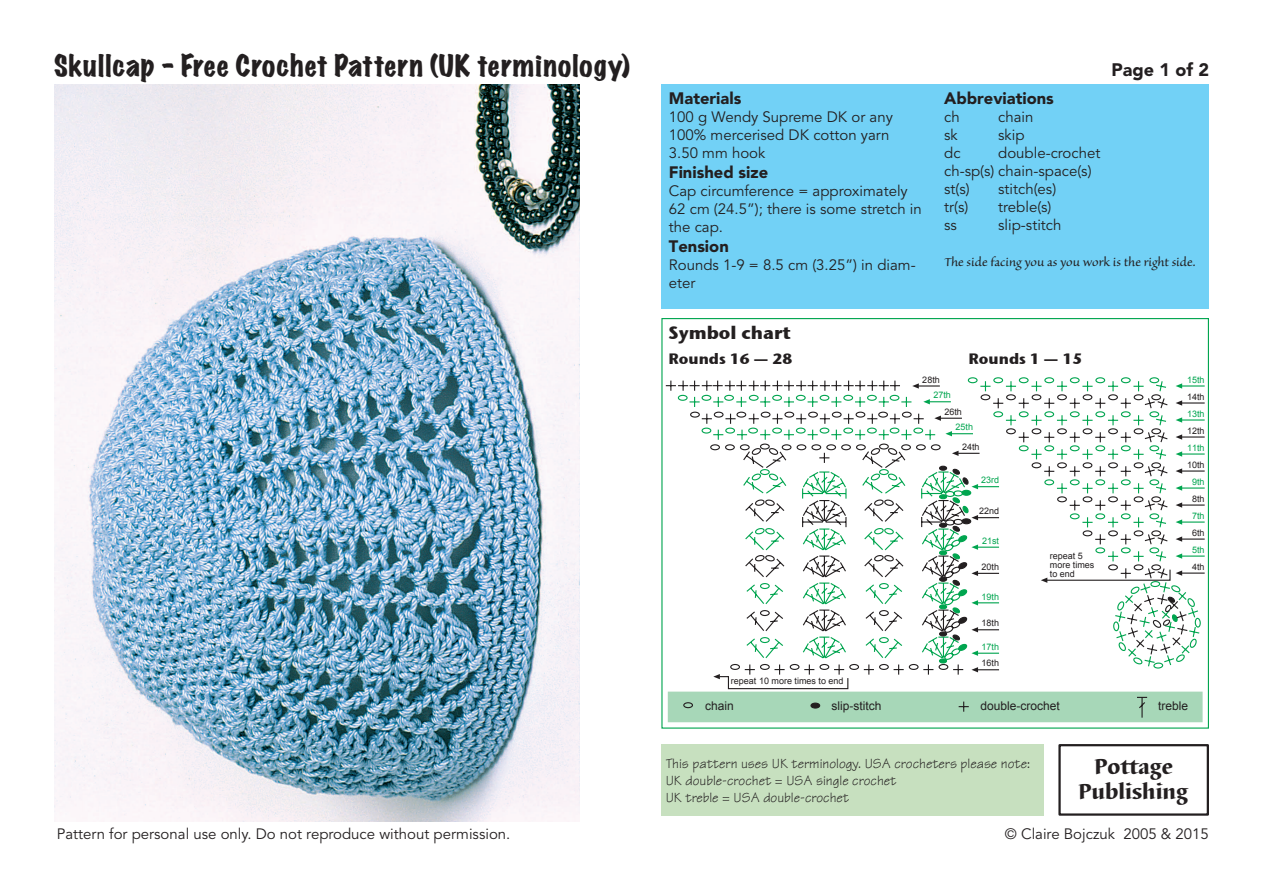
<style>
.page{position:relative;width:1263px;height:893px;background:#fff}
.page>*{position:absolute;margin:0;border:0;box-sizing:border-box;transform-origin:0 0}
.t1{font:expanded 27px "Marker Felt";letter-spacing:.035em;color:#231f20}
.t2{font:22.5px/24.9px "Barbedor Hea";color:#231f20;text-align:center}
.t3{font:700 18px "Stone Sans ITC";color:#231f20}
.t4{font:900 18px "Avenir LT Std";color:#231f20}
.t5{font:900 16.5px "Avenir LT Std";color:#231f20}
.t6{font:15px/18px "Avenir LT Std";color:#231f20}
.t7{font:15px "Sanvito Pro";color:#231f20}
.t8{font:700 15px "Stone Sans ITC";color:#231f20}
.Materials_not_bullet{font:14.25px "Tekton";color:#231f20}
.t9{font:12px "Arial";color:#231f20}
.t10{font:9px/9px "Arial";color:#231f20}
.t11{font:9px/19.6px "Arial";color:#00a54f}
.s1{color:#231f20}
</style>
<div class="page">
<img style="left:54px;top:84px;width:525px;height:737px">
<div style="left:668px;top:692px;width:534px;height:30px;background:#a7d7b8"></div>
<div style="left:683px;top:702px;width:10px;height:6px;border:1px solid #231f20;border-radius:50%"></div>
<div style="left:811px;top:703px;width:9px;height:5px;background:#231f20;border-radius:50%"></div>
<div style="left:810px;top:703px;width:10px;height:6px;border:1px solid #231f20;border-radius:50%"></div>
<svg style="left:959px;top:702px;width:10px;height:10px"></svg>
<svg style="left:1137px;top:696px;width:11px;height:22px"></svg>
<svg style="left:666px;top:377px;width:539px;height:313px"></svg>
<div style="left:661px;top:84px;width:548px;height:224px;background:#72d1f6"></div>
<div style="left:661px;top:744px;width:383px;height:72px;background:#c7e0bf"></div>
<div style="left:1058px;top:744px;width:151px;height:72px;border:2px solid #231f20"></div>
<p class="t1" style="left:54px;top:44px;width:578px">Skullcap - Free Crochet Pattern (UK terminology)</p>
<p class="t4" style="left:1111px;top:58px;width:99px">Page 1 of 2</p>
<p class="t5" style="left:669px;top:88px;width:74px">Materials</p>
<p class="t6" style="left:669px;top:108px;width:225px">100 g Wendy Supreme DK or any<br>100% mercerised DK cotton yarn</p>
<p class="t6" style="left:669px;top:144px;width:98px">3.50 mm hook</p>
<p class="t5" style="left:669px;top:162px;width:101px">Finished size</p>
<p class="t6" style="left:669px;top:182px;width:254px">Cap circumference = approximately<br>62 cm (24.5”); there is some stretch in the cap.</p>
<p class="t5" style="left:669px;top:236px;width:61px">Tension</p>
<p class="t6" style="left:669px;top:256px;width:248px">Rounds 1-9 = 8.5 cm (3.25”) in diam&shy;eter</p>
<p class="t5" style="left:944px;top:88px;width:111px">Abbreviations</p>
<p class="t6" style="left:944px;top:108px;width:17px">ch</p>
<p class="t6" style="left:998px;top:108px;width:37px">chain</p>
<p class="t6" style="left:944px;top:126px;width:15px">sk</p>
<p class="t6" style="left:998px;top:126px;width:28px">skip</p>
<p class="t6" style="left:944px;top:144px;width:18px">dc</p>
<p class="t6" style="left:998px;top:144px;width:104px">double-crochet</p>
<p class="t6" style="left:944px;top:162px;width:149px">ch-sp(s) chain-space(s)</p>
<p class="t6" style="left:944px;top:180px;width:27px">st(s)</p>
<p class="t6" style="left:998px;top:180px;width:60px">stitch(es)</p>
<p class="t6" style="left:944px;top:198px;width:26px">tr(s)</p>
<p class="t6" style="left:998px;top:198px;width:55px">treble(s)</p>
<p class="t6" style="left:944px;top:216px;width:14px">ss</p>
<p class="t6" style="left:998px;top:216px;width:65px">slip-stitch</p>
<p class="t7" style="left:944px;top:254px;width:253px">The side facing you as you work is the right side.</p>
<p class="t3" style="left:668px;top:316px;width:124px">Symbol chart</p>
<p class="t8" style="left:668px;top:346px;width:126px">Rounds 16 — 28</p>
<p class="t8" style="left:968px;top:346px;width:116px">Rounds 1 — 15</p>
<p class="t10" style="left:922px;top:375px;width:19px">28th</p>
<p class="t11" style="left:933px;top:386px;width:19px">27th</p>
<p class="t10" style="left:944px;top:407px;width:19px">26th</p>
<p class="t11" style="left:962px;top:417px;width:19px;text-indent:-7px">25th<br><span class="s1">24th</span></p>
<p class="t11" style="left:981px;top:470px;width:20px">23rd</p>
<p class="t10" style="left:979px;top:507px;width:22px">22nd</p>
<p class="t10" style="left:731px;top:677px;width:114px">repeat 10 more times to end</p>
<p class="t11" style="left:982px;top:531px;width:19px">21st</p>
<p class="t10" style="left:981px;top:562px;width:19px">20th</p>
<p class="t11" style="left:981px;top:587px;width:19px">19th</p>
<p class="t10" style="left:981px;top:619px;width:19px">18th</p>
<p class="t11" style="left:981px;top:637px;width:19px">17th</p>
<p class="t10" style="left:981px;top:659px;width:19px">16th</p>
<p class="t10" style="left:1050px;top:551px;width:46px">repeat 5 more times to end</p>
<p class="t11" style="left:1187px;top:370px;width:19px">15th</p>
<p class="t10" style="left:1187px;top:392px;width:19px">14th</p>
<p class="t11" style="left:1187px;top:404px;width:19px">13th</p>
<p class="t10" style="left:1187px;top:426px;width:19px">12th</p>
<p class="t11" style="left:1187px;top:438px;width:19px">11th</p>
<p class="t10" style="left:1187px;top:460px;width:19px">10th</p>
<p class="t11" style="left:1192px;top:472px;width:14px">9th</p>
<p class="t10" style="left:1192px;top:494px;width:14px">8th</p>
<p class="t11" style="left:1192px;top:506px;width:14px">7th</p>
<p class="t10" style="left:1192px;top:528px;width:14px">6th</p>
<p class="t11" style="left:1192px;top:540px;width:14px">5th</p>
<p class="t10" style="left:1192px;top:562px;width:14px">4th</p>
<p class="t9" style="left:705px;top:698px;width:30px">chain</p>
<p class="t9" style="left:831px;top:698px;width:52px">slip-stitch</p>
<p class="t9" style="left:980px;top:698px;width:81px">double-crochet</p>
<p class="t9" style="left:1158px;top:698px;width:32px">treble</p>
<p class="Materials_not_bullet" style="left:666px;top:755px;width:366px">This pattern uses UK terminology. USA crocheters please note:</p>
<p class="Materials_not_bullet" style="left:666px;top:772px;width:232px">UK double-crochet = USA single crochet</p>
<p class="Materials_not_bullet" style="left:666px;top:789px;width:185px">UK treble = USA double-crochet</p>
<h2 class="t2" style="left:1078px;top:754px;width:111px">Pottage<br>Publishing</h2>
<p class="t6" style="left:57px;top:825px;width:455px">Pattern for personal use only. Do not reproduce without permission.</p>
<p class="t6" style="left:1005px;top:825px;width:206px">© Claire Bojczuk 2005 &amp; 2015</p>
</div>
